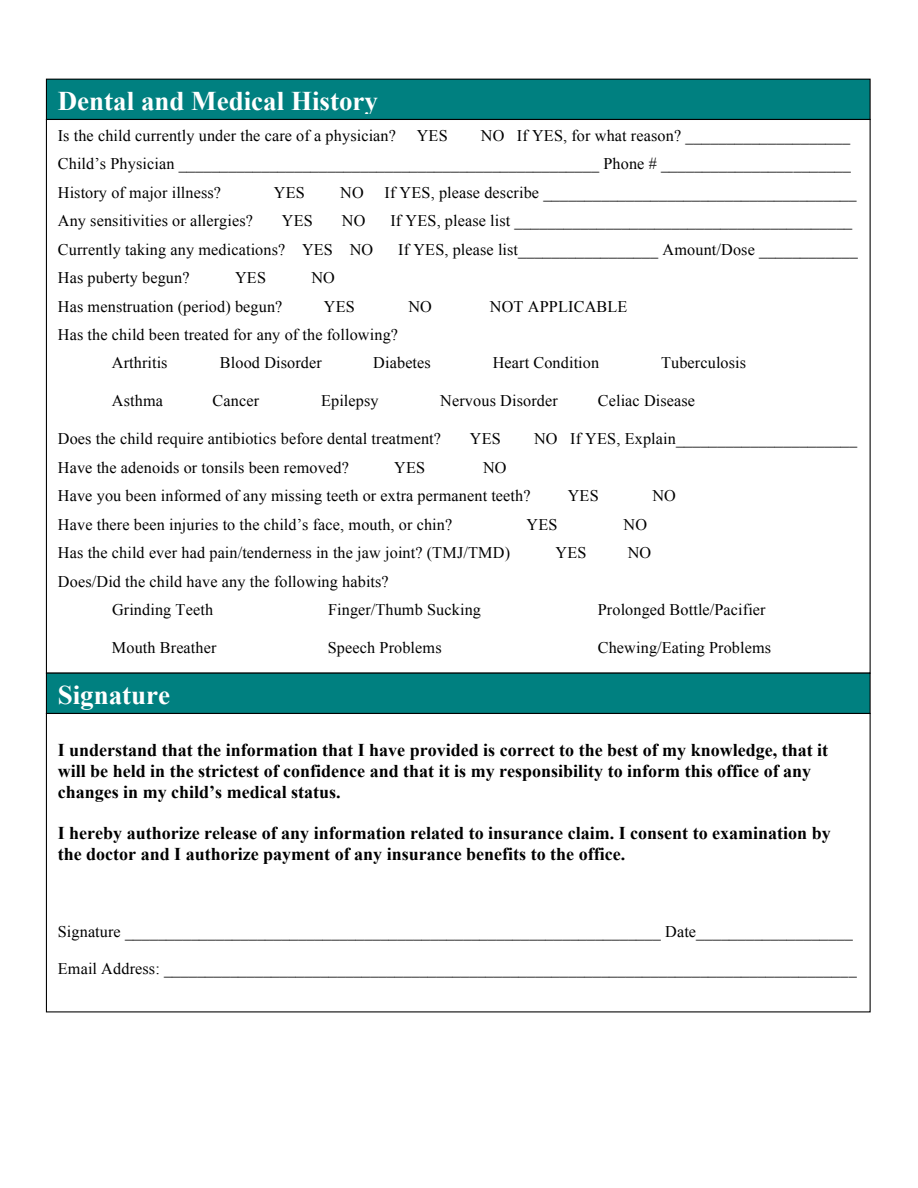
<style>
.page{position:relative;width:918px;height:1188px;background:#fff}
.page>*{position:absolute;margin:0;border:0;box-sizing:border-box;transform-origin:0 0}
.t1{font:700 27px "Times New Roman";color:#fff}
.t2{font:700 18px/20.7px "Times New Roman";color:#000}
.t3{font:16.2px/28.5px "Times New Roman";letter-spacing:.01em;color:#000}
</style>
<div class="page">
<div style="left:46px;top:79px;width:824px;height:40px;background:#008080"></div>
<div style="left:46px;top:79px;width:825px;height:41px;border:1px solid #000"></div>
<div style="left:46px;top:673px;width:824px;height:40px;background:#008080"></div>
<div style="left:46px;top:673px;width:825px;height:41px;border:1px solid #000"></div>
<h1 class="t1" style="left:58px;top:82px;width:322px">Dental and Medical History</h1>
<p class="t3" style="left:58px;top:121px;width:340px">Is the child currently under the care of a physician?</p>
<p class="t3" style="left:417px;top:121px;width:32px">YES</p>
<p class="t3" style="left:58px;top:121px;width:795px;text-align:justify;text-indent:423px">NO If YES, for what reason? ____________________ Child’s Physician ___________________________________________________ Phone # _______________________ History of major illness?</p>
<p class="t3" style="left:274px;top:178px;width:32px">YES</p>
<p class="t3" style="left:340px;top:178px;width:25px">NO</p>
<p class="t3" style="left:385px;top:178px;width:474px">If YES, please describe ______________________________________</p>
<p class="t3" style="left:58px;top:206px;width:197px">Any sensitivities or allergies?</p>
<p class="t3" style="left:282px;top:206px;width:32px">YES</p>
<p class="t3" style="left:342px;top:206px;width:25px">NO</p>
<p class="t3" style="left:390px;top:206px;width:463px">If YES, please list _________________________________________</p>
<p class="t3" style="left:58px;top:235px;width:317px">Currently taking any medications? YES NO</p>
<p class="t3" style="left:398px;top:235px;width:461px">If YES, please list_________________ Amount/Dose ____________</p>
<p class="t3" style="left:58px;top:263px;width:133px">Has puberty begun?</p>
<p class="t3" style="left:235px;top:263px;width:32px">YES</p>
<p class="t3" style="left:311px;top:263px;width:25px">NO</p>
<p class="t3" style="left:58px;top:292px;width:226px">Has menstruation (period) begun?</p>
<p class="t3" style="left:324px;top:292px;width:32px">YES</p>
<p class="t3" style="left:408px;top:292px;width:25px">NO</p>
<p class="t3" style="left:490px;top:292px;width:139px">NOT APPLICABLE</p>
<p class="t3" style="left:112px;top:320px;width:288px;line-height:28px;text-indent:-54px">Has the child been treated for any of the following?<br>Arthritis</p>
<p class="t3" style="left:220px;top:348px;width:104px">Blood Disorder</p>
<p class="t3" style="left:373px;top:348px;width:59px">Diabetes</p>
<p class="t3" style="left:493px;top:348px;width:108px">Heart Condition</p>
<p class="t3" style="left:661px;top:348px;width:87px">Tuberculosis</p>
<p class="t3" style="left:112px;top:386px;width:53px">Asthma</p>
<p class="t3" style="left:213px;top:386px;width:48px">Cancer</p>
<p class="t3" style="left:321px;top:386px;width:59px">Epilepsy</p>
<p class="t3" style="left:440px;top:386px;width:119px">Nervous Disorder</p>
<p class="t3" style="left:598px;top:386px;width:99px">Celiac Disease</p>
<p class="t3" style="left:58px;top:424px;width:385px">Does the child require antibiotics before dental treatment?</p>
<p class="t3" style="left:470px;top:424px;width:32px">YES</p>
<p class="t3" style="left:534px;top:424px;width:325px">NO If YES, Explain______________________</p>
<p class="t3" style="left:58px;top:453px;width:293px">Have the adenoids or tonsils been removed?</p>
<p class="t3" style="left:394px;top:453px;width:32px">YES</p>
<p class="t3" style="left:58px;top:453px;width:474px;text-indent:425px">NO<br>Have you been informed of any missing teeth or extra permanent teeth?</p>
<p class="t3" style="left:568px;top:481px;width:32px">YES</p>
<p class="t3" style="left:652px;top:481px;width:25px">NO</p>
<p class="t3" style="left:58px;top:510px;width:396px">Have there been injuries to the child’s face, mouth, or chin?</p>
<p class="t3" style="left:526px;top:510px;width:32px">YES</p>
<p class="t3" style="left:623px;top:510px;width:25px">NO</p>
<p class="t3" style="left:58px;top:538px;width:454px">Has the child ever had pain/tenderness in the jaw joint? (TMJ/TMD)</p>
<p class="t3" style="left:555px;top:538px;width:32px">YES</p>
<p class="t3" style="left:628px;top:538px;width:25px">NO</p>
<p class="t3" style="left:112px;top:567px;width:278px;line-height:28px;text-indent:-54px">Does/Did the child have any the following habits?<br>Grinding Teeth</p>
<p class="t3" style="left:328px;top:595px;width:155px">Finger/Thumb Sucking</p>
<p class="t3" style="left:598px;top:595px;width:169px">Prolonged Bottle/Pacifier</p>
<p class="t3" style="left:112px;top:633px;width:106px">Mouth Breather</p>
<p class="t3" style="left:328px;top:633px;width:115px">Speech Problems</p>
<p class="t3" style="left:598px;top:633px;width:175px">Chewing/Eating Problems</p>
<h1 class="t1" style="left:58px;top:676px;width:114px">Signature</h1>
<p class="t2" style="left:58px;top:740px;width:772px">I understand that the information that I have provided is correct to the best of my knowledge, that it will be held in the strictest of confidence and that it is my responsibility to inform this office of any changes in my child’s medical status.</p>
<p class="t2" style="left:58px;top:822px;width:774px">I hereby authorize release of any information related to insurance claim. I consent to examination by the doctor and I authorize payment of any insurance benefits to the office.</p>
<p class="t3" style="left:58px;top:917px;width:797px">Signature _________________________________________________________________ Date___________________</p>
<p class="t3" style="left:58px;top:954px;width:801px">Email Address: ____________________________________________________________________________________</p>
</div>
